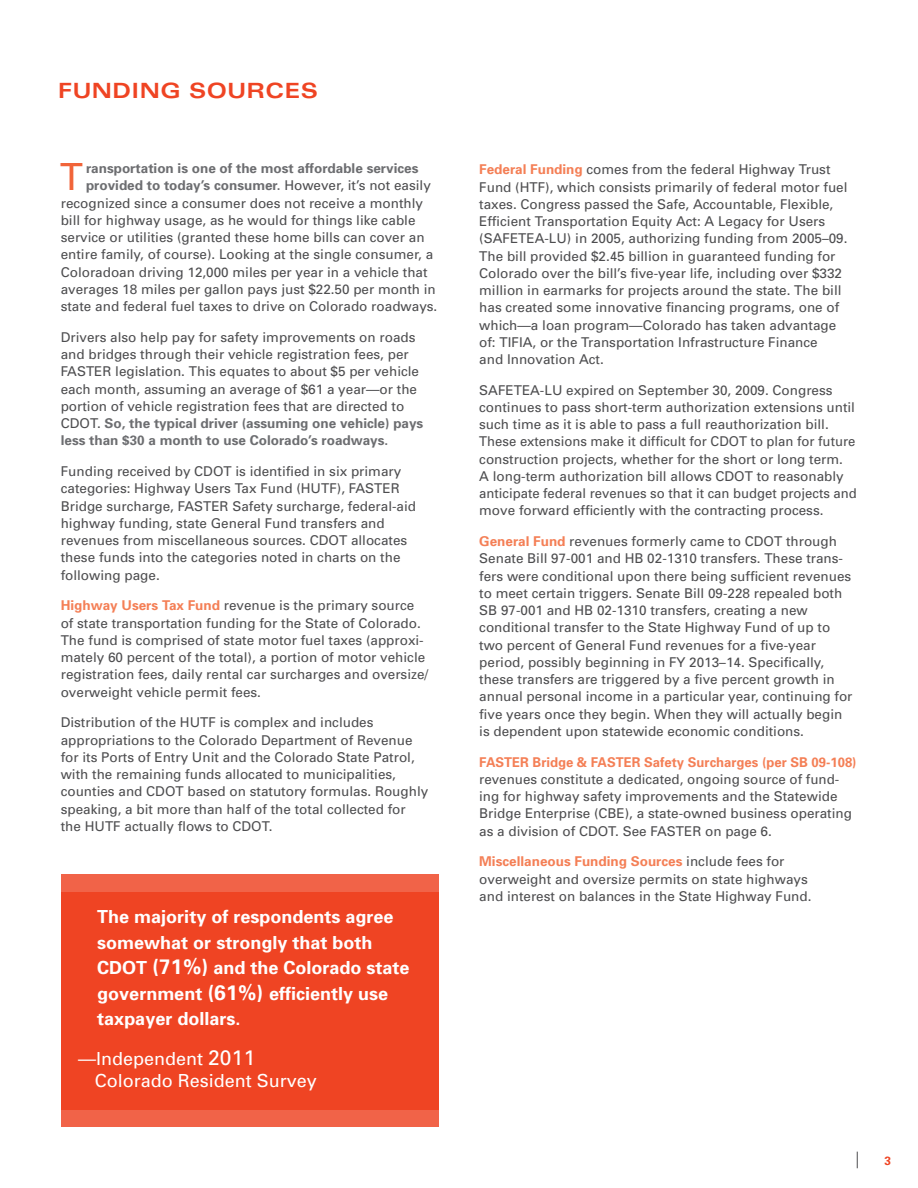
<style>
.page{position:relative;width:918px;height:1188px;background:#fff}
.page>*{position:absolute;margin:0;border:0;box-sizing:border-box;transform-origin:0 0}
.t1{font:37.35px "Univers";color:#f16439}
.t2{font:700 expanded 21px "Univers";color:#ef4423}
.t3{font:700 18px/25.5px "Univers";color:#fff}
.t4{font:18px/21.6px "Univers";color:#fff}
.t5{font:13.5px/17.2px "Univers";color:#4d4d4f}
.t6{font:700 13.5px "Univers";color:#6d6e71}
.t7{font:700 13.5px "Univers";color:#f47f56}
.t8{font:700 12px "Univers";color:#ef4423}
.s1{font-weight:400;color:#4d4d4f}
.s2{font-weight:700;color:#6d6e71}
.s3{font-weight:700;color:#f47f56}
.s4{font-size:21px}
</style>
<div class="page">
<svg style="left:857px;top:1152px;width:1px;height:16px"></svg>
<div style="left:61px;top:875px;width:378px;height:252px;background:#ef4423"></div>
<div style="left:61px;top:875px;width:378px;height:17px;background:#f16348"></div>
<div style="left:61px;top:1110px;width:378px;height:17px;background:#f16348"></div>
<h2 class="t2" style="left:58px;top:78px;width:18px">FUN</h2>
<h2 class="t2" style="left:112px;top:78px;width:36px">DING</h2>
<h2 class="t2" style="left:189px;top:78px;width:37px">SOURCE</h2>
<h2 class="t2" style="left:301px;top:78px;width:19px">S</h2>
<h1 class="t1" style="left:60px;top:154px;width:24px">T</h1>
<p class="t6" style="left:86px;top:160px;width:334px">ransportation is one of the most affordable services</p>
<p class="t6" style="left:86px;top:177px;width:346px">provided to today’s consumer. <span class="s1">However, it’s not easily</span></p>
<p class="t5" style="left:61px;top:194px;width:364px">recognized since a consumer does not receive a monthly</p>
<p class="t5" style="left:61px;top:211px;width:356px">bill for highway usage, as he would for things like cable</p>
<p class="t5" style="left:61px;top:228px;width:365px">service or utilities (granted these home bills can cover an</p>
<p class="t5" style="left:61px;top:246px;width:374px">entire family, of course). Looking at the single consumer, a</p>
<p class="t5" style="left:61px;top:263px;width:368px">Coloradoan driving 12,000 miles per year in a vehicle that</p>
<p class="t5" style="left:61px;top:280px;width:377px">averages 18 miles per gallon pays just $22.50 per month in</p>
<p class="t5" style="left:61px;top:297px;width:378px">state and federal fuel taxes to drive on Colorado roadways.</p>
<p class="t5" style="left:61px;top:328px;width:364px">Drivers also help pay for safety improvements on roads and bridges through their vehicle registration fees, per FASTER legislation. This equates to about $5 per vehicle each month, assuming an average of $61 a year—or the portion of vehicle registration fees that are directed to CDOT. <span class="s2">So, the typical driver (assuming one vehicle) pays less than $30 a month to use Colorado’s roadways.</span></p>
<p class="t5" style="left:61px;top:462px;width:357px">Funding received by CDOT is identified in six primary categories: Highway Users Tax Fund (HUTF), FASTER Bridge surcharge, FASTER Safety surcharge, federal-aid highway funding, state General Fund transfers and revenues from miscellaneous sources. CDOT allocates these funds into the categories noted in charts on the following page.</p>
<p class="t5" style="left:61px;top:597px;width:369px"><span class="s3">Highway Users Tax Fund</span> revenue is the primary source of state transportation funding for the State of Colorado.<br>The fund is comprised of state motor fuel taxes (approxi&shy;mately 60 percent of the total), a portion of motor vehicle registration fees, daily rental car surcharges and oversize/ overweight vehicle permit fees.</p>
<p class="t5" style="left:61px;top:714px;width:369px">Distribution of the HUTF is complex and includes appropriations to the Colorado Department of Revenue for its Ports of Entry Unit and the Colorado State Patrol, with the remaining funds allocated to municipalities, counties and CDOT based on statutory formulas. Roughly speaking, a bit more than half of the total collected for the HUTF actually flows to CDOT.</p>
<h3 class="t3" style="left:97px;top:904px;width:314px">The majority of respondents agree somewhat or strongly that both<br>CDOT <span class="s4">(71%)</span> and the Colorado state government <span class="s4">(61%)</span> efficiently use taxpayer dollars.</h3>
<h3 class="t4" style="left:95px;top:1048px;width:224px;text-indent:-17px">—Independent <span class="s4">2011<br></span>Colorado Resident Survey</h3>
<p class="t5" style="left:479px;top:161px;width:370px"><span class="s3">Federal Funding</span> comes from the federal Highway Trust Fund (HTF), which consists primarily of federal motor fuel taxes. Congress passed the Safe, Accountable, Flexible, Efficient Transportation Equity Act: A Legacy for Users (SAFETEA-LU) in 2005, authorizing funding from 2005–09.<br>The bill provided $2.45 billion in guaranteed funding for Colorado over the bill’s five-year life, including over $332 million in earmarks for projects around the state. The bill has created some innovative financing programs, one of which—a loan program—Colorado has taken advantage of: TIFIA, or the Transportation Infrastructure Finance<br>and Innovation Act.</p>
<p class="t5" style="left:479px;top:381px;width:379px">SAFETEA-LU expired on September 30, 2009. Congress continues to pass short-term authorization extensions until such time as it is able to pass a full reauthorization bill.<br>These extensions make it difficult for CDOT to plan for future construction projects, whether for the short or long term.<br>A long-term authorization bill allows CDOT to reasonably anticipate federal revenues so that it can budget projects and move forward efficiently with the contracting process.</p>
<p class="t5" style="left:479px;top:533px;width:375px"><span class="s3">General Fund</span> revenues formerly came to CDOT through Senate Bill 97-001 and HB 02-1310 transfers. These trans&shy;fers were conditional upon there being sufficient revenues to meet certain triggers. Senate Bill 09-228 repealed both SB 97-001 and HB 02-1310 transfers, creating a new conditional transfer to the State Highway Fund of up to two percent of General Fund revenues for a five-year period, possibly beginning in FY 2013–14. Specifically, these transfers are triggered by a five percent growth in annual personal income in a particular year, continuing for five years once they begin. When they will actually begin is dependent upon statewide economic conditions.</p>
<p class="t7" style="left:479px;top:753px;width:379px">FASTER Bridge &amp; FASTER Safety Surcharges (per SB 09-108)</p>
<p class="t5" style="left:479px;top:770px;width:374px">revenues constitute a dedicated, ongoing source of fund&shy;ing for highway safety improvements and the Statewide Bridge Enterprise (CBE), a state-owned business operating as a division of CDOT. See FASTER on page 6.</p>
<p class="t5" style="left:479px;top:853px;width:334px"><span class="s3">Miscellaneous Funding Sources</span> include fees for overweight and oversize permits on state highways and interest on balances in the State Highway Fund.</p>
<p class="t8" style="left:884px;top:1153px;width:8px">3</p>
</div>
